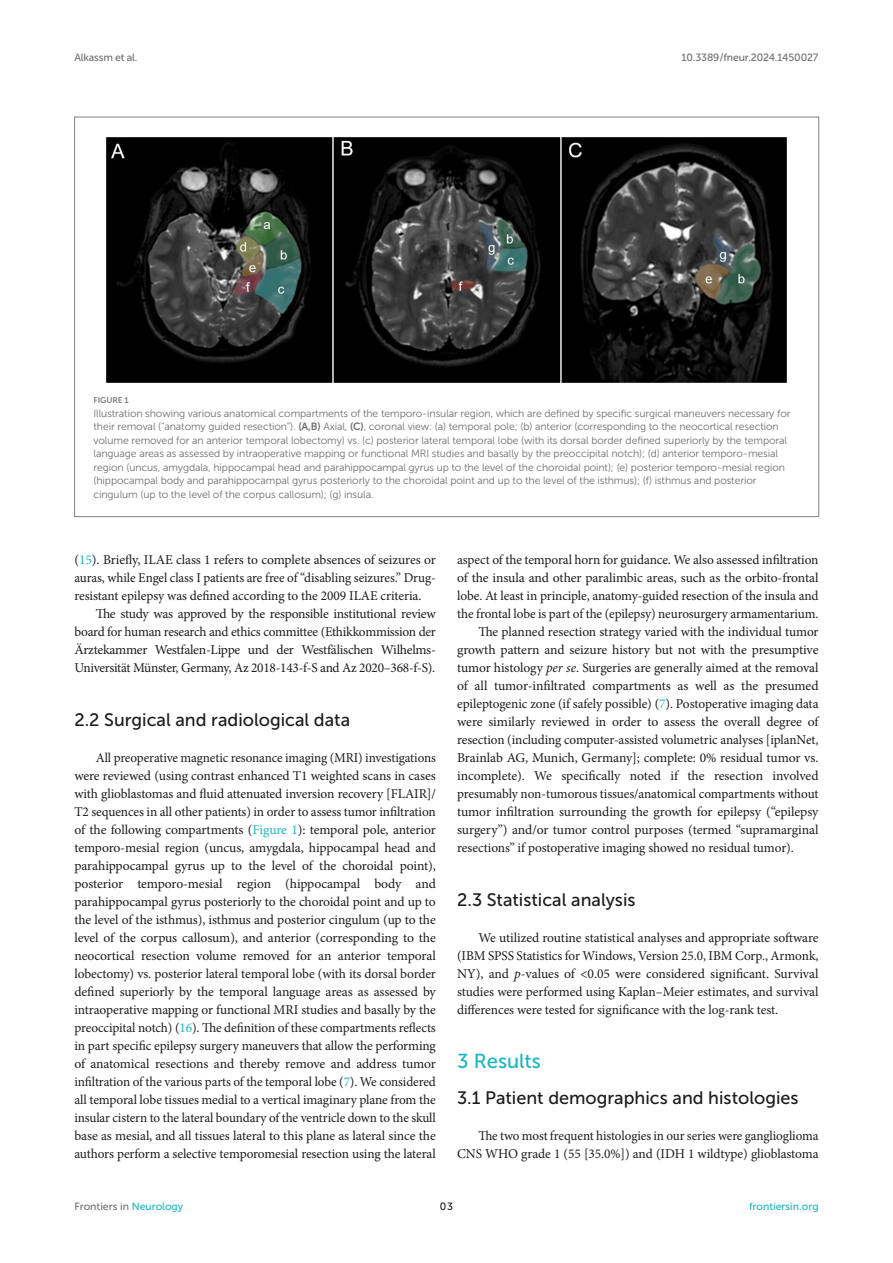
<style>
.page{position:relative;width:893px;height:1263px;background:#fff}
.page>*{position:absolute;margin:0;border:0;box-sizing:border-box;transform-origin:0 0}
.HEAD_1{font:20.25px "Museo Sans 500";color:#1db5c3}
.HEAD_2{font:18px "Museo Sans 500";color:#1b1c1b}
.HEAD_2_after_HEAD_1{font:18px "Museo Sans 500";color:#1b1c1b}
.TEXT_FLUSH{font:13.5px/18px "Minion Pro";letter-spacing:-.01em;color:#1b1c1b;text-align:justify}
.TEXT{font:13.5px/18px "Minion Pro";letter-spacing:-.01em;color:#1b1c1b;text-align:justify}
.FIG_LEG{font:10.5px/13.5px "Museo Sans 300";letter-spacing:-.01em;color:#706f70}
.t1{font:10.5px "Museo Sans 500";letter-spacing:-.015em;color:#706f70}
.t2{font:10.5px "Museo Sans 500";color:#1db5c3}
.t3{font:10.5px "Museo Sans 500";color:#1b1c1b}
.FIG_HD{font:8.25px "Museo Sans 700";letter-spacing:-.01em;color:#7e7f7f}
.s1{font-family:"Museo Sans 700"}
.s2{color:#1db5c3}
.s3{font-style:italic}
</style>
<div class="page">
<img style="left:106px;top:137px;width:681px;height:246px">
<p class="t1" style="left:74px;top:51px;width:65px">Alkassm et al.</p>
<p class="t1" style="left:682px;top:51px;width:138px">10.3389/fneur.2024.1450027</p>
<p class="FIG_HD" style="left:94px;top:396px;width:37px">FIGURE 1</p>
<p class="FIG_LEG" style="left:94px;top:406px;width:698px">Illustration showing various anatomical compartments of the temporo-insular region, which are defined by specific surgical maneuvers necessary for their removal (“anatomy guided resection”). <span class="s1">(A,B)</span> Axial, <span class="s1">(C)</span>, coronal view: (a) temporal pole; (b) anterior (corresponding to the neocortical resection volume removed for an anterior temporal lobectomy) vs. (c) posterior lateral temporal lobe (with its dorsal border defined superiorly by the temporal language areas as assessed by intraoperative mapping or functional MRI studies and basally by the preoccipital notch); (d) anterior temporo-mesial region (uncus, amygdala, hippocampal head and parahippocampal gyrus up to the level of the choroidal point); (e) posterior temporo-mesial region (hippocampal body and parahippocampal gyrus posteriorly to the choroidal point and up to the level of the isthmus); (f) isthmus and posterior cingulum (up to the level of the corpus callosum); (g) insula.</p>
<p class="TEXT" style="left:74px;top:551px;width:363px">(<span class="s2">15</span>). Briefly, ILAE class 1 refers to complete absences of seizures or auras, while Engel class I patients are free of “disabling seizures.” Drug&shy;resistant epilepsy was defined according to the 2009 ILAE criteria.</p>
<p class="TEXT" style="left:74px;top:605px;width:363px;text-indent:21px">The study was approved by the responsible institutional review board for human research and ethics committee (Ethikkommission der Ärztekammer Westfalen-Lippe und der Westfälischen Wilhelms-Universität Münster, Germany, Az 2018-143-f-S and Az 2020–368-f-S).</p>
<p class="HEAD_2" style="left:74px;top:710px;width:277px">2.2 Surgical and radiological data</p>
<p class="TEXT_FLUSH" style="left:74px;top:749px;width:363px;text-indent:21px">All preoperative magnetic resonance imaging (MRI) investigations were reviewed (using contrast enhanced T1 weighted scans in cases with glioblastomas and fluid attenuated inversion recovery [FLAIR]/ T2 sequences in all other patients) in order to assess tumor infiltration of the following compartments (<span class="s2">Figure 1</span>): temporal pole, anterior temporo-mesial region (uncus, amygdala, hippocampal head and parahippocampal gyrus up to the level of the choroidal point), posterior temporo-mesial region (hippocampal body and parahippocampal gyrus posteriorly to the choroidal point and up to the level of the isthmus), isthmus and posterior cingulum (up to the level of the corpus callosum), and anterior (corresponding to the neocortical resection volume removed for an anterior temporal lobectomy) vs. posterior lateral temporal lobe (with its dorsal border defined superiorly by the temporal language areas as assessed by intraoperative mapping or functional MRI studies and basally by the preoccipital notch) (<span class="s2">16</span>). The definition of these compartments reflects in part specific epilepsy surgery maneuvers that allow the performing of anatomical resections and thereby remove and address tumor infiltration of the various parts of the temporal lobe (<span class="s2">7</span>). We considered all temporal lobe tissues medial to a vertical imaginary plane from the insular cistern to the lateral boundary of the ventricle down to the skull base as mesial, and all tissues lateral to this plane as lateral since the authors perform a selective temporomesial resection using the lateral</p>
<p class="TEXT_FLUSH" style="left:457px;top:551px;width:363px">aspect of the temporal horn for guidance. We also assessed infiltration of the insula and other paralimbic areas, such as the orbito-frontal lobe. At least in principle, anatomy-guided resection of the insula and the frontal lobe is part of the (epilepsy) neurosurgery armamentarium.</p>
<p class="TEXT" style="left:457px;top:623px;width:363px;text-indent:21px">The planned resection strategy varied with the individual tumor growth pattern and seizure history but not with the presumptive tumor histology <span class="s3">per se</span>. Surgeries are generally aimed at the removal of all tumor-infiltrated compartments as well as the presumed epileptogenic zone (if safely possible) (<span class="s2">7</span>). Postoperative imaging data were similarly reviewed in order to assess the overall degree of resection (including computer-assisted volumetric analyses [iplanNet, Brainlab AG, Munich, Germany]; complete: 0% residual tumor vs. incomplete). We specifically noted if the resection involved presumably non-tumorous tissues/anatomical compartments without tumor infiltration surrounding the growth for epilepsy (“epilepsy surgery”) and/or tumor control purposes (termed “supramarginal resections” if postoperative imaging showed no residual tumor).</p>
<p class="HEAD_2" style="left:457px;top:890px;width:180px">2.3 Statistical analysis</p>
<p class="TEXT_FLUSH" style="left:457px;top:929px;width:363px;text-indent:21px">We utilized routine statistical analyses and appropriate software (IBM SPSS Statistics for Windows, Version 25.0, IBM Corp., Armonk, NY), and <span class="s3">p</span>-values of &lt;0.05 were considered significant. Survival studies were performed using Kaplan–Meier estimates, and survival differences were tested for significance with the log-rank test.</p>
<p class="HEAD_1" style="left:457px;top:1050px;width:85px">3 Results</p>
<p class="HEAD_2_after_HEAD_1" style="left:457px;top:1088px;width:343px">3.1 Patient demographics and histologies</p>
<p class="TEXT_FLUSH" style="left:457px;top:1127px;width:363px;text-align:right">The two most frequent histologies in our series were ganglioglioma<br>CNS WHO grade 1 (55 [35.0%]) and (IDH 1 wildtype) glioblastoma</p>
<p class="t1" style="left:74px;top:1200px;width:110px">Frontiers in <span class="s2">Neurology</span></p>
<p class="t3" style="left:440px;top:1200px;width:15px">03</p>
<p class="t2" style="left:749px;top:1200px;width:71px">frontiersin.org</p>
</div>
